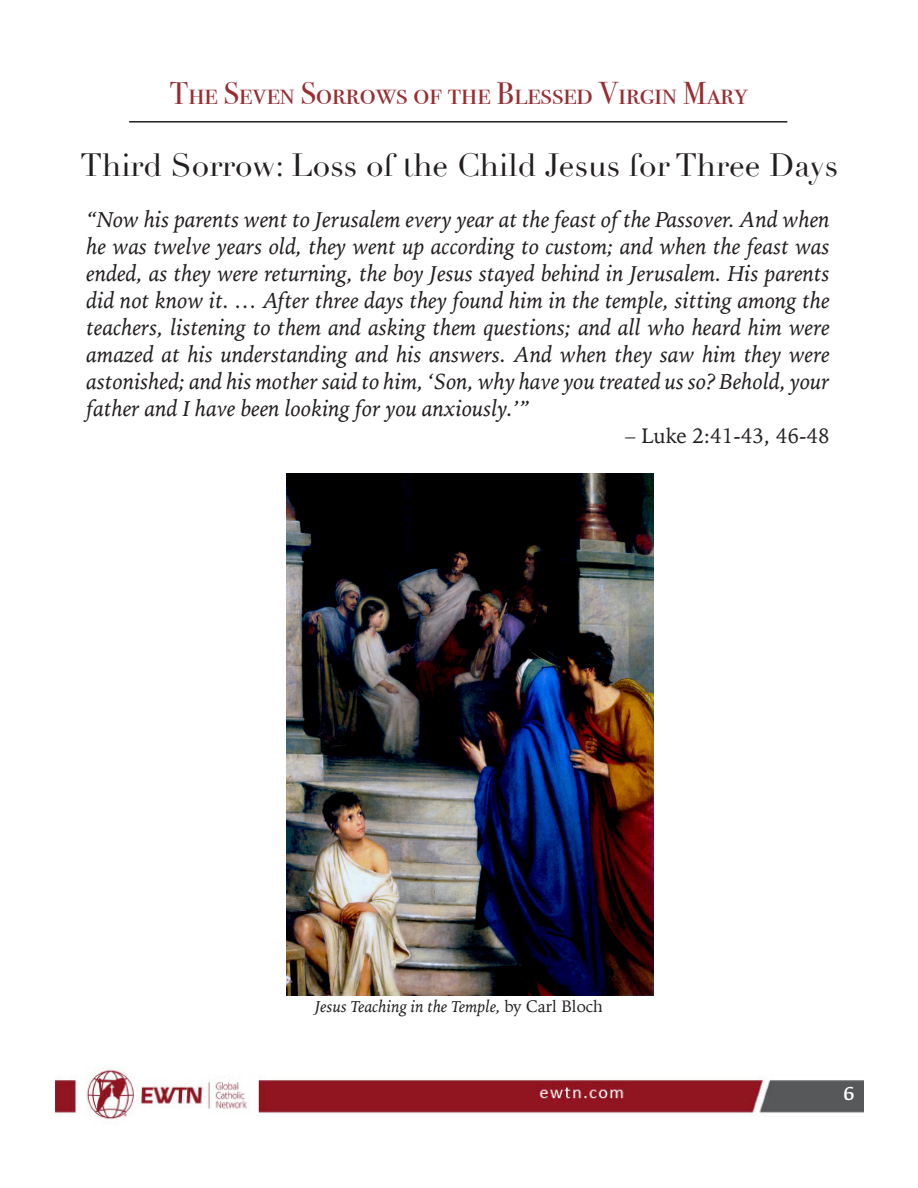
<style>
.page{position:relative;width:918px;height:1188px;background:#fff}
.page>*{position:absolute;margin:0;border:0;box-sizing:border-box;transform-origin:0 0}
.t1{font:31.5px "Didot";color:#231f20}
.t2{font:31.5px "Bodoni Svty Two SCITCTT";color:#982e33}
.t3{font:italic 22.5px/27px "Iowan Old Style";color:#231f20;text-align:justify}
.t4{font:21px "Iowan Old Style";color:#231f20}
.t5{font:19.5px "Kefa";color:#fff}
.t6{font:italic 16.5px "Iowan Old Style";color:#231f20}
.s1{font-style:normal}
</style>
<div class="page">
<img style="left:54px;top:121px;width:810px;height:999px">
<hr style="left:129px;top:121px;width:658px;height:2px;background:#231f20">
<img style="left:286px;top:474px;width:367px;height:521px">
<p class="t2" style="left:170px;top:74px;width:580px">The Seven Sorrows of the Blessed Virgin Mary</p>
<p class="t1" style="left:81px;top:147px;width:759px">Third Sorrow: Loss of the Child Jesus for Three Days</p>
<p class="t3" style="left:87px;top:205px;width:745px">“Now his parents went to Jerusalem every year at the feast of the Passover. And when he was twelve years old, they went up according to custom; and when the feast was ended, as they were returning, the boy Jesus stayed behind in Jerusalem. His parents did not know it. … After three days they found him in the temple, sitting among the teachers, listening to them and asking them questions; and all who heard him were amazed at his understanding and his answers. And when they saw him they were astonished; and his mother said to him, ‘Son, why have you treated us so? Behold, your father and I have been looking for you anxiously.’”</p>
<p class="t4" style="left:625px;top:416px;width:206px">– Luke 2:41-43, 46-48</p>
<p class="t6" style="left:315px;top:992px;width:289px">Jesus Teaching in the Temple, <span class="s1">by Carl Bloch</span></p>
<p class="t5" style="left:843px;top:1081px;width:13px">6</p>
</div>
